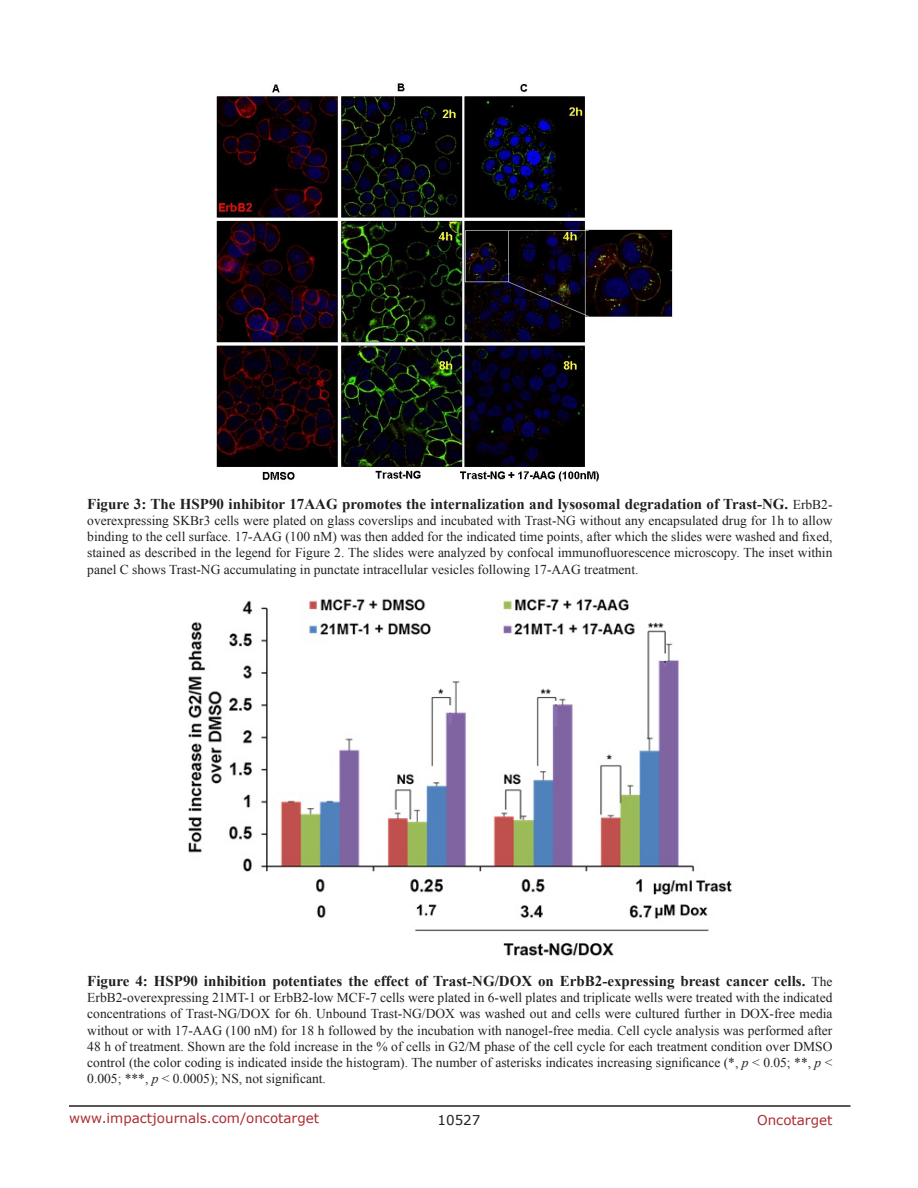
<style>
.page{position:relative;width:918px;height:1188px;background:#fff}
.page>*{position:absolute;margin:0;border:0;box-sizing:border-box;transform-origin:0 0}
.FigureText{font:700 15px "Times New Roman";color:#221f22}
.FigureText-2{font:13.5px/16.2px "Times New Roman";color:#221f22;text-align:justify}
.t1{font:13.5px "Verdana";color:#ac2b31}
.t2{font:13.5px "Verdana";color:#221f22}
.s1{font-weight:400;font-size:13.5px}
.s2{font-style:italic}
</style>
<div class="page">
<hr style="left:69px;top:1105px;width:781px;height:2px;background:#231f20">
<img style="left:188px;top:599px;width:544px;height:357px">
<img style="left:216px;top:83px;width:458px;height:399px">
<p class="FigureText" style="left:87px;top:493px;width:747px">Figure 3: The HSP90 inhibitor 17AAG promotes the internalization and lysosomal degradation of Trast-NG. <span class="s1">ErbB2-</span></p>
<p class="FigureText-2" style="left:87px;top:512px;width:747px">overexpressing SKBr3 cells were plated on glass coverslips and incubated with Trast-NG without any encapsulated drug for 1h to allow binding to the cell surface. 17-AAG (100 nM) was then added for the indicated time points, after which the slides were washed and fixed, stained as described in the legend for Figure 2. The slides were analyzed by confocal immunofluorescence microscopy. The inset within panel C shows Trast-NG accumulating in punctate intracellular vesicles following 17-AAG treatment.</p>
<p class="FigureText" style="left:87px;top:971px;width:747px">Figure 4: HSP90 inhibition potentiates the effect of Trast-NG/DOX on ErbB2-expressing breast cancer cells. <span class="s1">The</span></p>
<p class="FigureText-2" style="left:87px;top:989px;width:747px">ErbB2-overexpressing 21MT-1 or ErbB2-low MCF-7 cells were plated in 6-well plates and triplicate wells were treated with the indicated concentrations of Trast-NG/DOX for 6h. Unbound Trast-NG/DOX was washed out and cells were cultured further in DOX-free media without or with 17-AAG (100 nM) for 18 h followed by the incubation with nanogel-free media. Cell cycle analysis was performed after 48 h of treatment. Shown are the fold increase in the % of cells in G2/M phase of the cell cycle for each treatment condition over DMSO control (the color coding is indicated inside the histogram). The number of asterisks indicates increasing significance (*, <span class="s2">p</span> &lt; 0.05; **, <span class="s2">p</span> &lt; 0.005; ***, <span class="s2">p</span> &lt; 0.0005); NS, not significant.</p>
<p class="t1" style="left:69px;top:1109px;width:252px">www.impactjournals.com/oncotarget</p>
<p class="t2" style="left:438px;top:1111px;width:44px">10527</p>
<p class="t1" style="left:757px;top:1111px;width:77px">Oncotarget</p>
</div>
